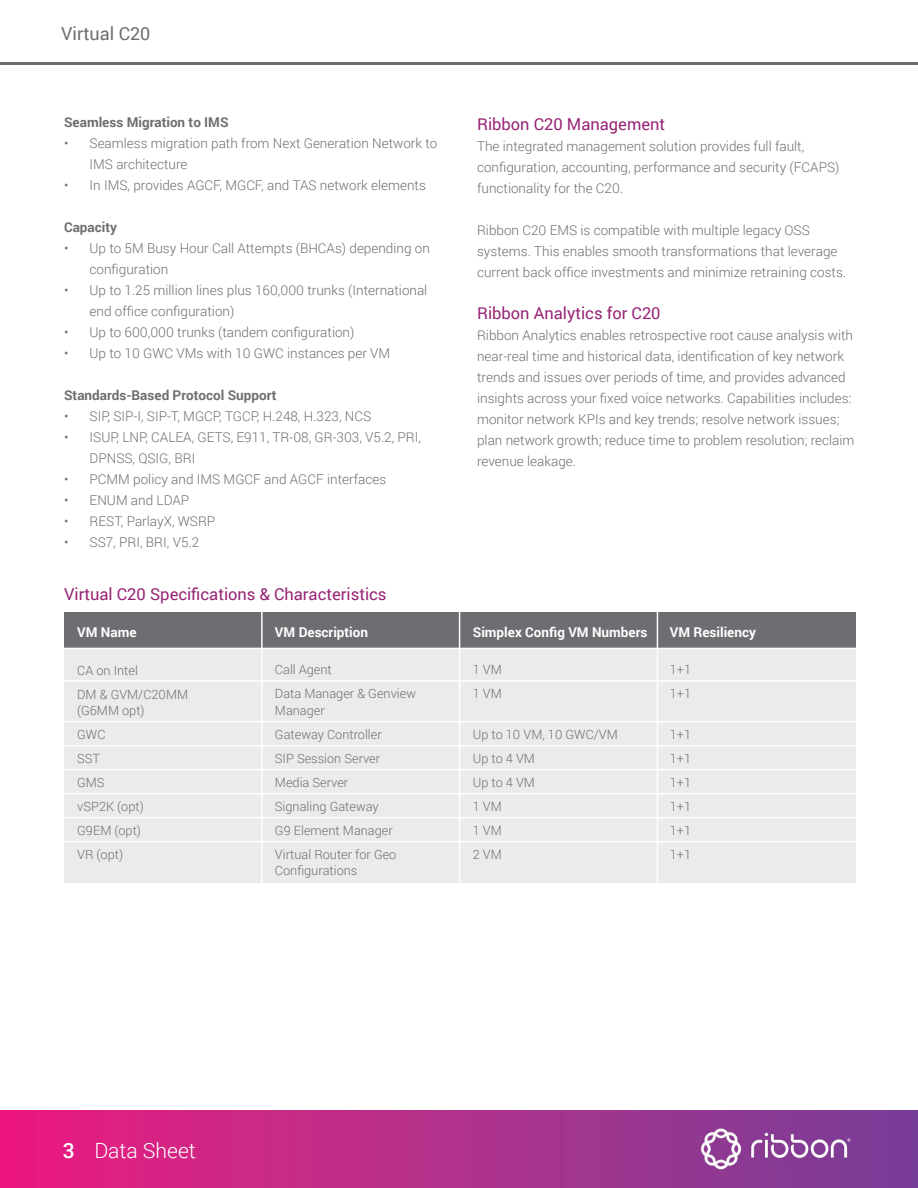
<style>
.page{position:relative;width:918px;height:1188px;background:#fff}
.page>*{position:absolute;margin:0;border:0;box-sizing:border-box;transform-origin:0 0}
.t1{font:300 21px "Roboto";color:#fff}
.t2{font:18px "Roboto";color:#6d6e71}
.t3{font:16.5px "Roboto";color:#972375}
.t4{font:300 13.5px/21px "Roboto";color:#6d6e71}
.t5{font:700 13.5px "Roboto";color:#6d6e71}
.t6{font:700 13.5px "Roboto";color:#fff}
.t7{font:300 12.75px/24px "Roboto";color:#6d6e71}
.s1{font-weight:500}
</style>
<div class="page">
<img style="left:0;top:1110px;width:918px;height:78px">
<hr style="left:0;top:63px;width:918px;height:2px;background:#6d6e71">
<div style="left:64px;top:612px;width:791px;height:37px;background:#6d6e71"></div>
<div style="left:64px;top:649px;width:791px;height:234px;background:#eaebeb"></div>
<hr style="left:261px;top:610px;width:2px;height:323px;background:#fff">
<hr style="left:459px;top:610px;width:1px;height:323px;background:#fff">
<hr style="left:59px;top:648px;width:802px;height:1px;background:#fff">
<hr style="left:59px;top:680px;width:802px;height:2px;background:#fff">
<hr style="left:59px;top:721px;width:802px;height:1px;background:#fff">
<hr style="left:59px;top:745px;width:802px;height:1px;background:#fff">
<hr style="left:59px;top:769px;width:802px;height:1px;background:#fff">
<hr style="left:59px;top:793px;width:802px;height:1px;background:#fff">
<hr style="left:59px;top:817px;width:802px;height:1px;background:#fff">
<hr style="left:59px;top:841px;width:802px;height:1px;background:#fff">
<hr style="left:657px;top:610px;width:1px;height:323px;background:#fff">
<h2 class="t2" style="left:61px;top:21px;width:91px">Virtual C20</h2>
<p class="t5" style="left:64px;top:113px;width:166px">Seamless Migration to IMS</p>
<p class="t4" style="left:90px;top:132px;width:349px;text-indent:-26px">• Seamless migration path from Next Generation Network to<br>IMS architecture</p>
<p class="t4" style="left:64px;top:174px;width:363px">• In IMS, provides AGCF, MGCF, and TAS network elements</p>
<p class="t5" style="left:64px;top:218px;width:54px">Capacity</p>
<p class="t4" style="left:90px;top:237px;width:342px;text-indent:-26px">• Up to 5M Busy Hour Call Attempts (BHCAs) depending on configuration</p>
<p class="t4" style="left:90px;top:279px;width:339px;text-indent:-26px">• Up to 1.25 million lines plus 160,000 trunks (International end office configuration)</p>
<p class="t4" style="left:64px;top:321px;width:292px">• Up to 600,000 trunks (tandem configuration)</p>
<p class="t4" style="left:64px;top:342px;width:328px">• Up to 10 GWC VMs with 10 GWC instances per VM</p>
<p class="t5" style="left:64px;top:386px;width:214px">Standards-Based Protocol Support</p>
<p class="t4" style="left:64px;top:405px;width:309px">• SIP, SIP-I, SIP-T, MGCP, TGCP, H.248, H.323, NCS</p>
<p class="t4" style="left:90px;top:426px;width:333px;text-indent:-26px">• ISUP, LNP, CALEA, GETS, E911, TR-08, GR-303, V5.2, PRI,<br>DPNSS, QSIG, BRI</p>
<p class="t4" style="left:64px;top:468px;width:324px">• PCMM policy and IMS MGCF and AGCF interfaces</p>
<p class="t4" style="left:64px;top:489px;width:127px">• ENUM and LDAP</p>
<p class="t4" style="left:64px;top:510px;width:153px">• REST, ParlayX, WSRP</p>
<p class="t4" style="left:64px;top:531px;width:137px">• SS7, PRI, BRI, V5.2</p>
<p class="t3" style="left:64px;top:583px;width:324px">Virtual C20 Specifications &amp; Characteristics</p>
<p class="t3" style="left:477px;top:113px;width:190px">Ribbon C20 Management</p>
<p class="t4" style="left:477px;top:135px;width:364px">The integrated management solution provides full fault, configuration, accounting, performance and security (FCAPS) functionality for the C20.</p>
<p class="t4" style="left:477px;top:219px;width:371px">Ribbon C20 EMS is compatible with multiple legacy OSS systems. This enables smooth transformations that leverage current back office investments and minimize retraining costs.</p>
<p class="t3" style="left:477px;top:302px;width:185px">Ribbon Analytics for C20</p>
<p class="t4" style="left:477px;top:324px;width:379px">Ribbon Analytics enables retrospective root cause analysis with near-real time and historical data, identification of key network trends and issues over periods of time, and provides advanced insights across your fixed voice networks. Capabilities includes: monitor network KPIs and key trends; resolve network issues; plan network growth; reduce time to problem resolution; reclaim revenue leakage.</p>
<p class="t6" style="left:77px;top:622px;width:61px">VM Name</p>
<p class="t6" style="left:275px;top:622px;width:95px">VM Description</p>
<p class="t6" style="left:473px;top:622px;width:176px">Simplex Config VM Numbers</p>
<p class="t6" style="left:670px;top:622px;width:88px">VM Resiliency</p>
<p class="t7" style="left:77px;top:658px;width:112px">CA on Intel<br>DM &amp; GVM/C20MM</p>
<p class="t7" style="left:77px;top:698px;width:69px">(G6MM opt)<br>GWC<br>SST<br>GMS vSP2K (opt)<br>G9EM (opt)<br>VR (opt)</p>
<p class="t7" style="left:275px;top:658px;width:143px">Call Agent<br>Data Manager &amp; Genview</p>
<p class="t7" style="left:275px;top:698px;width:123px">Manager<br>Gateway Controller<br>SIP Session Server<br>Media Server<br>Signaling Gateway<br>G9 Element Manager<br>Virtual Router for Geo</p>
<p class="t7" style="left:275px;top:858px;width:84px">Configurations</p>
<p class="t7" style="left:473px;top:657px;width:31px">1 VM<br>1 VM</p>
<p class="t7" style="left:473px;top:722px;width:147px">Up to 10 VM, 10 GWC/VM<br>Up to 4 VM<br>Up to 4 VM<br>1 VM<br>1 VM<br>2 VM</p>
<p class="t7" style="left:670px;top:657px;width:23px">1+1<br>1+1</p>
<p class="t7" style="left:670px;top:722px;width:23px;text-align:justify">1+1<br>1+1<br>1+1<br>1+1<br>1+1<br>1+1</p>
<h1 class="t1" style="left:63px;top:1136px;width:134px"><span class="s1">3</span> Data Sheet</h1>
</div>
